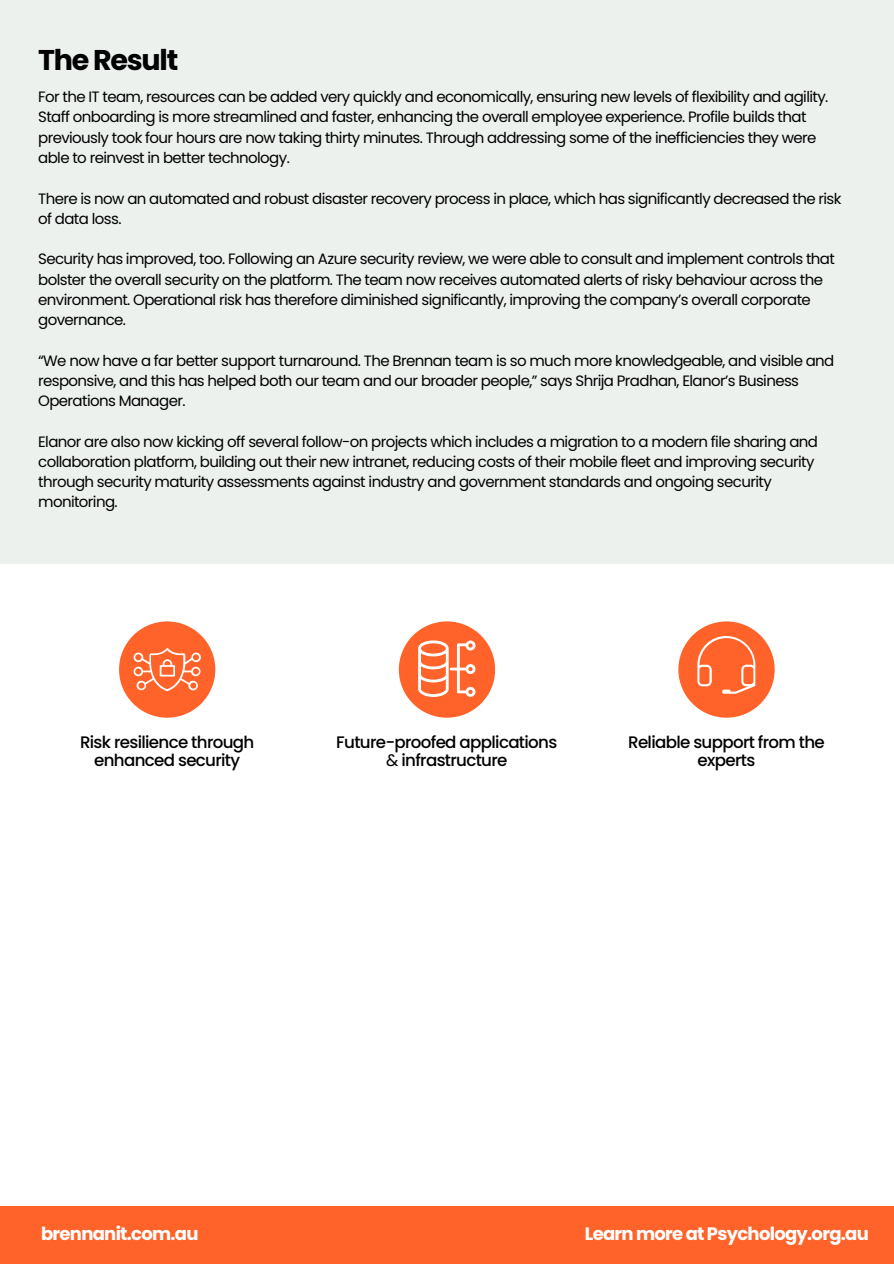
<style>
.page{position:relative;width:894px;height:1264px;background:#fff}
.page>*{position:absolute;margin:0;border:0;box-sizing:border-box;transform-origin:0 0}
.t1{font:700 28.5px "Poppins";letter-spacing:-.045em;color:#000}
.t2{font:700 18px "Poppins";letter-spacing:-.04em;color:#fff}
.t3{font:500 16.65px/18.8px "Poppins";letter-spacing:-.04em;color:#000;text-align:center}
.t4{font:15px/20.2px "Poppins";letter-spacing:-.04em;color:#000}
.s1{font-weight:400}
</style>
<div class="page">
<div style="left:0;top:1206px;width:893px;height:57px;background:#ff6329"></div>
<div style="left:0;top:0;width:893px;height:563px;background:#edf1ee"></div>
<div style="left:119px;top:621px;width:96px;height:96px;background:#ff6329;border-radius:50%"></div>
<div style="left:399px;top:621px;width:96px;height:96px;background:#ff6329;border-radius:50%"></div>
<div style="left:678px;top:621px;width:96px;height:96px;background:#ff6329;border-radius:50%"></div>
<svg style="left:133px;top:648px;width:68px;height:43px"></svg>
<svg style="left:418px;top:640px;width:57px;height:56px"></svg>
<svg style="left:697px;top:635px;width:58px;height:58px"></svg>
<h1 class="t1" style="left:38px;top:40px;width:142px">The Result</h1>
<p class="t4" style="left:38px;top:87px;width:791px">For the IT team, resources can be added very quickly and economically, ensuring new levels of flexibility and agility.<br>Staff onboarding is more streamlined and faster, enhancing the overall employee experience. Profile builds that previously took four hours are now taking thirty minutes. Through addressing some of the inefficiencies they were able to reinvest in better technology.</p>
<p class="t4" style="left:38px;top:188px;width:804px">There is now an automated and robust disaster recovery process in place, which has significantly decreased the risk of data loss.</p>
<p class="t4" style="left:38px;top:249px;width:798px">Security has improved, too. Following an Azure security review, we were able to consult and implement controls that bolster the overall security on the platform. The team now receives automated alerts of risky behaviour across the environment. Operational risk has therefore diminished significantly, improving the company’s overall corporate governance.</p>
<p class="t4" style="left:38px;top:350px;width:797px">“We now have a far better support turnaround. The Brennan team is so much more knowledgeable, and visible and responsive, and this has helped both our team and our broader people,” says Shrija Pradhan, Elanor’s Business<br>Operations Manager.</p>
<p class="t4" style="left:38px;top:431px;width:781px">Elanor are also now kicking off several follow-on projects which includes a migration to a modern file sharing and collaboration platform, building out their new intranet, reducing costs of their mobile fleet and improving security through security maturity assessments against industry and government standards and ongoing security monitoring.</p>
<p class="t3" style="left:80px;top:732px;width:176px">Risk resilience through enhanced security</p>
<h3 class="t3" style="left:336px;top:732px;width:222px">Future-proofed applications <span class="s1">&amp;</span> infrastructure</h3>
<p class="t3" style="left:628px;top:732px;width:198px">Reliable support from the experts</p>
<p class="t2" style="left:41px;top:1221px;width:159px">brennanit.com.au</p>
<h2 class="t2" style="left:584px;top:1220px;width:285px">Learn more at Psychology.org.au</h2>
</div>
